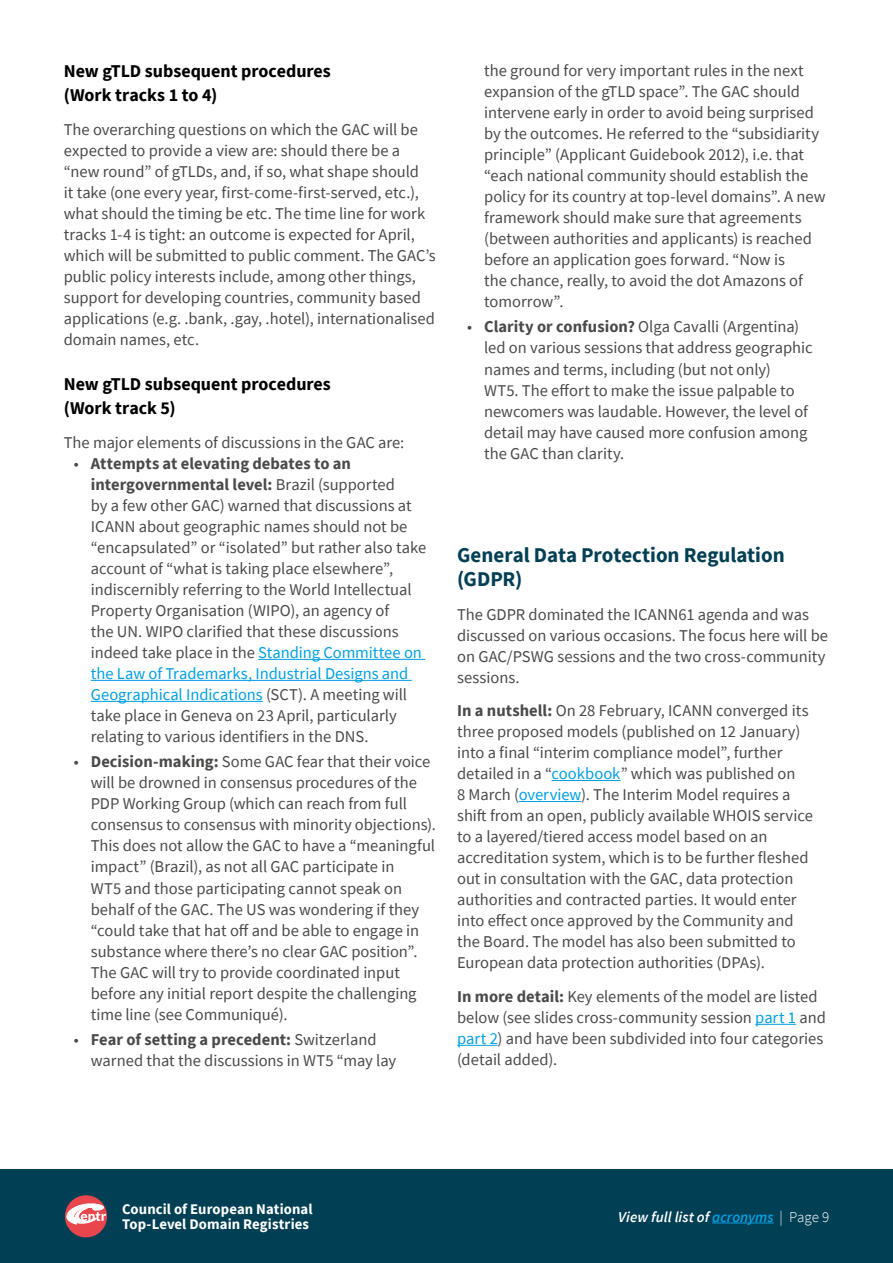
<style>
.page{position:relative;width:893px;height:1263px;background:#fff}
.page>*{position:absolute;margin:0;border:0;box-sizing:border-box;transform-origin:0 0}
.t1{font:700 21px/24px "Source Sans Pro";letter-spacing:-.005em;color:#013f54}
.t2{font:700 18px/24px "Source Sans Pro";color:#000}
.t3{font:16.5px/21px "Source Sans Pro";color:#4a4a49}
.t4{font:italic 600 15px "Source Sans Pro";color:#fff}
.t5{font:700 14.7px/14.7px "Source Sans Pro";letter-spacing:.005em;color:#fff}
.s1{font-weight:700}
.s2{color:#009fe3}
.s3{font-weight:300;font-style:normal}
</style>
<div class="page">
<div style="left:0;top:1169px;width:893px;height:94px;background:#013f54"></div>
<div style="left:65px;top:1195px;width:42px;height:42px;background:#e9454c;border-radius:50%"></div>
<svg style="left:66px;top:1203px;width:40px;height:21px"></svg>
<hr style="left:712px;top:1222px;width:62px;height:1px;background:#009fe3">
<hr style="left:258px;top:659px;width:167px;height:1px;background:#009fe3">
<hr style="left:91px;top:680px;width:321px;height:1px;background:#009fe3">
<hr style="left:91px;top:701px;width:172px;height:1px;background:#009fe3">
<hr style="left:552px;top:780px;width:69px;height:1px;background:#009fe3">
<hr style="left:519px;top:801px;width:62px;height:1px;background:#009fe3">
<hr style="left:755px;top:1024px;width:41px;height:1px;background:#009fe3">
<hr style="left:457px;top:1045px;width:41px;height:1px;background:#009fe3">
<p class="t2" style="left:64px;top:59px;width:269px">New gTLD subsequent procedures (Work tracks 1 to 4)</p>
<p class="t3" style="left:64px;top:119px;width:374px">The overarching questions on which the GAC will be expected to provide a view are: should there be a “new round” of gTLDs, and, if so, what shape should<br>it take (one every year, first-come-first-served, etc.), what should the timing be etc. The time line for work tracks 1-4 is tight: an outcome is expected for April, which will be submitted to public comment. The GAC’s public policy interests include, among other things, support for developing countries, community based applications (e.g. .bank, .gay, .hotel), internationalised domain names, etc.</p>
<p class="t2" style="left:64px;top:372px;width:269px">New gTLD subsequent procedures (Work track 5)</p>
<p class="t3" style="left:64px;top:432px;width:342px">The major elements of discussions in the GAC are:</p>
<p class="t3" style="left:91px;top:453px;width:337px;text-indent:-17px">• <span class="s1">Attempts at elevating debates to an intergovernmental level:</span> Brazil (supported<br>by a few other GAC) warned that discussions at ICANN about geographic names should not be “encapsulated” or “isolated” but rather also take account of “what is taking place elsewhere”, indiscernibly referring to the World Intellectual Property Organisation (WIPO), an agency of<br>the UN. WIPO clarified that these discussions indeed take place in the <span class="s2">Standing Committee on the Law of Trademarks, Industrial Designs and Geographical Indications</span> (SCT). A meeting will take place in Geneva on 23 April, particularly relating to various identifiers in the DNS.</p>
<p class="t3" style="left:91px;top:751px;width:347px;text-indent:-17px">• <span class="s1">Decision-making:</span> Some GAC fear that their voice will be drowned in consensus procedures of the PDP Working Group (which can reach from full consensus to consensus with minority objections).<br>This does not allow the GAC to have a “meaningful impact” (Brazil), as not all GAC participate in<br>WT5 and those participating cannot speak on behalf of the GAC. The US was wondering if they “could take that hat off and be able to engage in substance where there’s no clear GAC position”.<br>The GAC will try to provide coordinated input before any initial report despite the challenging time line (see Communiqué).</p>
<p class="t3" style="left:91px;top:1029px;width:307px;text-indent:-17px">• <span class="s1">Fear of setting a precedent:</span> Switzerland warned that the discussions in WT5 “may lay</p>
<p class="t3" style="left:484px;top:60px;width:343px">the ground for very important rules in the next expansion of the gTLD space”. The GAC should intervene early in order to avoid being surprised by the outcomes. He referred to the “subsidiarity principle” (Applicant Guidebook 2012), i.e. that “each national community should establish the policy for its country at top-level domains”. A new framework should make sure that agreements (between authorities and applicants) is reached before an application goes forward. “Now is<br>the chance, really, to avoid the dot Amazons of tomorrow”.</p>
<p class="t3" style="left:484px;top:316px;width:330px;text-indent:-17px">• <span class="s1">Clarity or confusion?</span> Olga Cavalli (Argentina) led on various sessions that address geographic names and terms, including (but not only)<br>WT5. The effort to make the issue palpable to newcomers was laudable. However, the level of detail may have caused more confusion among the GAC than clarity.</p>
<p class="t1" style="left:457px;top:542px;width:329px">General Data Protection Regulation (GDPR)</p>
<p class="t3" style="left:457px;top:603px;width:372px">The GDPR dominated the ICANN61 agenda and was discussed on various occasions. The focus here will be on GAC/PSWG sessions and the two cross-community sessions.</p>
<p class="t3" style="left:457px;top:700px;width:357px"><span class="s1">In a nutshell:</span> On 28 February, ICANN converged its three proposed models (published on 12 January) into a final “interim compliance model”, further detailed in a “<span class="s2">cookbook</span>” which was published on<br>8 March (<span class="s2">overview</span>). The Interim Model requires a shift from an open, publicly available WHOIS service to a layered/tiered access model based on an accreditation system, which is to be further fleshed out in consultation with the GAC, data protection authorities and contracted parties. It would enter into effect once approved by the Community and the Board. The model has also been submitted to European data protection authorities (DPAs).</p>
<p class="t3" style="left:457px;top:986px;width:370px"><span class="s1">In more detail:</span> Key elements of the model are listed below (see slides cross-community session <span class="s2">part 1</span> and <span class="s2">part 2</span>) and have been subdivided into four categories (detail added).</p>
<p class="t5" style="left:122px;top:1202px;width:192px">Council of European National<br>Top-Level Domain Registries</p>
<p class="t4" style="left:618px;top:1207px;width:213px">View full list of <span class="s2">acronyms</span> <span class="s3">| Page 9</span></p>
</div>
